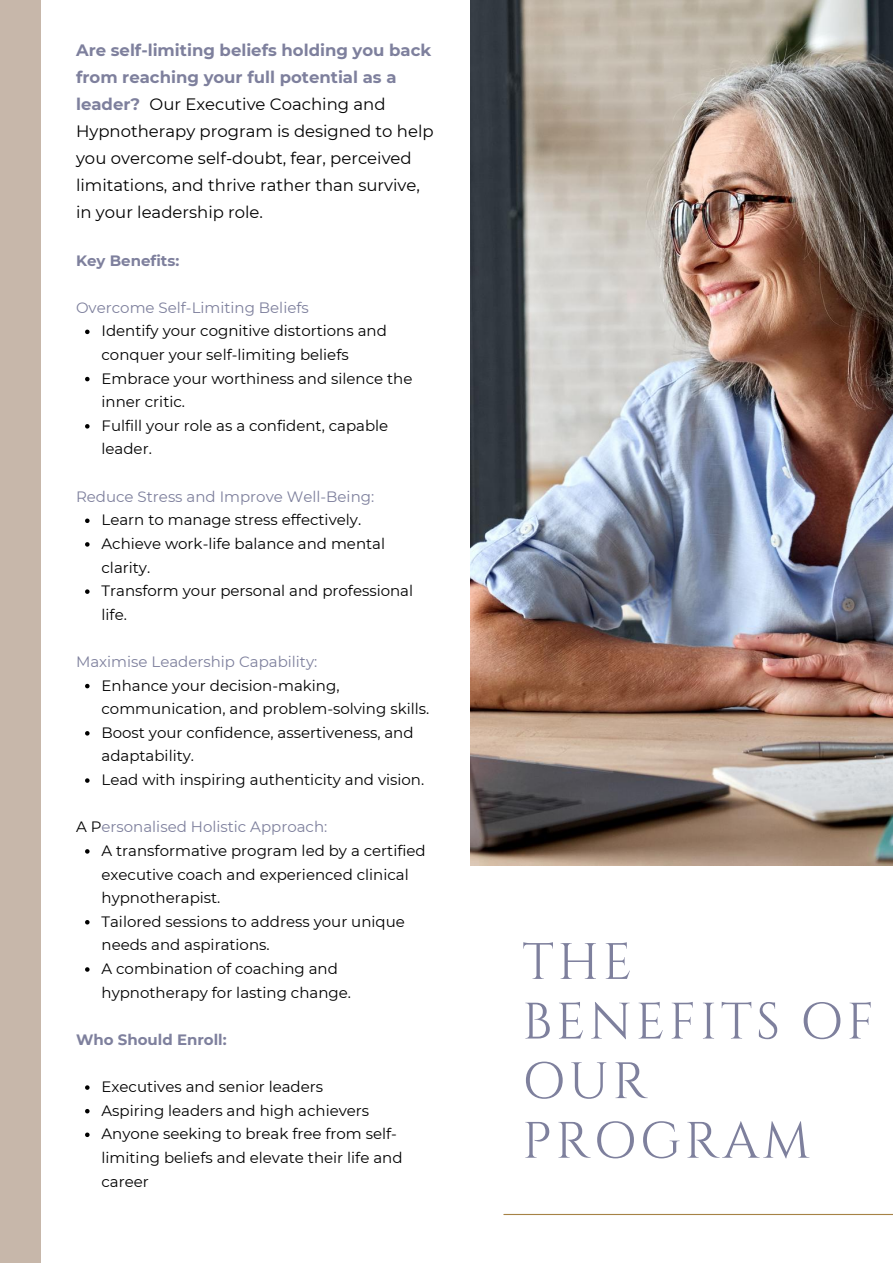
<style>
.page{position:relative;width:893px;height:1264px;background:#fff}
.page>*{position:absolute;margin:0;border:0;box-sizing:border-box;transform-origin:0 0}
.t1{font:51.15px/59.6px "Cinzel";letter-spacing:.07em;color:#7e809d}
.t2{font:16.5px/27px "Montserrat";color:#000}
.t3{font:15px/23.5px "Montserrat";color:#000}
.t4{font:15px "Montserrat";color:#7e809d}
.t5{font:700 15px "Montserrat";color:#7e809d}
.s1{font-weight:700;color:#7e809d}
.s2{color:#000}
</style>
<div class="page">
<hr style="left:504px;top:1213px;width:388px;height:1px;background:#a68245">
<div style="left:0;top:0;width:40px;height:1262px;background:#c7b7aa"></div>
<svg style="left:85px;top:329px;width:5px;height:5px"></svg>
<svg style="left:85px;top:377px;width:5px;height:4px"></svg>
<svg style="left:85px;top:424px;width:5px;height:4px"></svg>
<svg style="left:85px;top:518px;width:5px;height:5px"></svg>
<svg style="left:85px;top:542px;width:5px;height:4px"></svg>
<svg style="left:85px;top:589px;width:5px;height:5px"></svg>
<svg style="left:85px;top:684px;width:5px;height:4px"></svg>
<svg style="left:85px;top:731px;width:5px;height:4px"></svg>
<svg style="left:85px;top:778px;width:5px;height:4px"></svg>
<svg style="left:85px;top:849px;width:5px;height:4px"></svg>
<svg style="left:85px;top:920px;width:5px;height:4px"></svg>
<svg style="left:85px;top:967px;width:5px;height:4px"></svg>
<svg style="left:85px;top:1085px;width:5px;height:4px"></svg>
<svg style="left:85px;top:1109px;width:5px;height:4px"></svg>
<svg style="left:85px;top:1132px;width:5px;height:5px"></svg>
<img style="left:470px;top:0;width:422px;height:865px">
<p class="t2" style="left:76px;top:37px;width:359px"><span class="s1">Are self-limiting beliefs holding you back from reaching your full potential as a leader?</span> Our Executive Coaching and Hypnotherapy program is designed to help you overcome self-doubt, fear, perceived limitations, and thrive rather than survive, in your leadership role.</p>
<p class="t5" style="left:76px;top:251px;width:105px">Key Benefits:</p>
<p class="t4" style="left:76px;top:298px;width:234px">Overcome Self-Limiting Beliefs</p>
<p class="t3" style="left:101px;top:319px;width:312px">Identify your cognitive distortions and conquer your self-limiting beliefs<br>Embrace your worthiness and silence the inner critic.<br>Fulfill your role as a confident, capable leader.</p>
<p class="t4" style="left:76px;top:487px;width:300px">Reduce Stress and Improve Well-Being:</p>
<p class="t3" style="left:101px;top:508px;width:313px">Learn to manage stress effectively.<br>Achieve work-life balance and mental clarity.<br>Transform your personal and professional life.</p>
<p class="t4" style="left:76px;top:652px;width:243px">Maximise Leadership Capability:</p>
<p class="t3" style="left:101px;top:673px;width:329px">Enhance your decision-making, communication, and problem-solving skills.<br>Boost your confidence, assertiveness, and adaptability.<br>Lead with inspiring authenticity and vision.</p>
<p class="t4" style="left:76px;top:817px;width:253px"><span class="s2">A P</span>ersonalised Holistic Approach:</p>
<p class="t3" style="left:101px;top:838px;width:326px">A transformative program led by a certified executive coach and experienced clinical hypnotherapist.<br>Tailored sessions to address your unique needs and aspirations.<br>A combination of coaching and hypnotherapy for lasting change.</p>
<p class="t5" style="left:76px;top:1030px;width:152px">Who Should Enroll:</p>
<p class="t3" style="left:101px;top:1074px;width:302px">Executives and senior leaders<br>Aspiring leaders and high achievers<br>Anyone seeking to break free from self&shy;limiting beliefs and elevate their life and career</p>
<h1 class="t1" style="left:522px;top:933px;width:353px">THE<br>BENEFITS OF<br>OUR<br>PROGRAM</h1>
</div>
